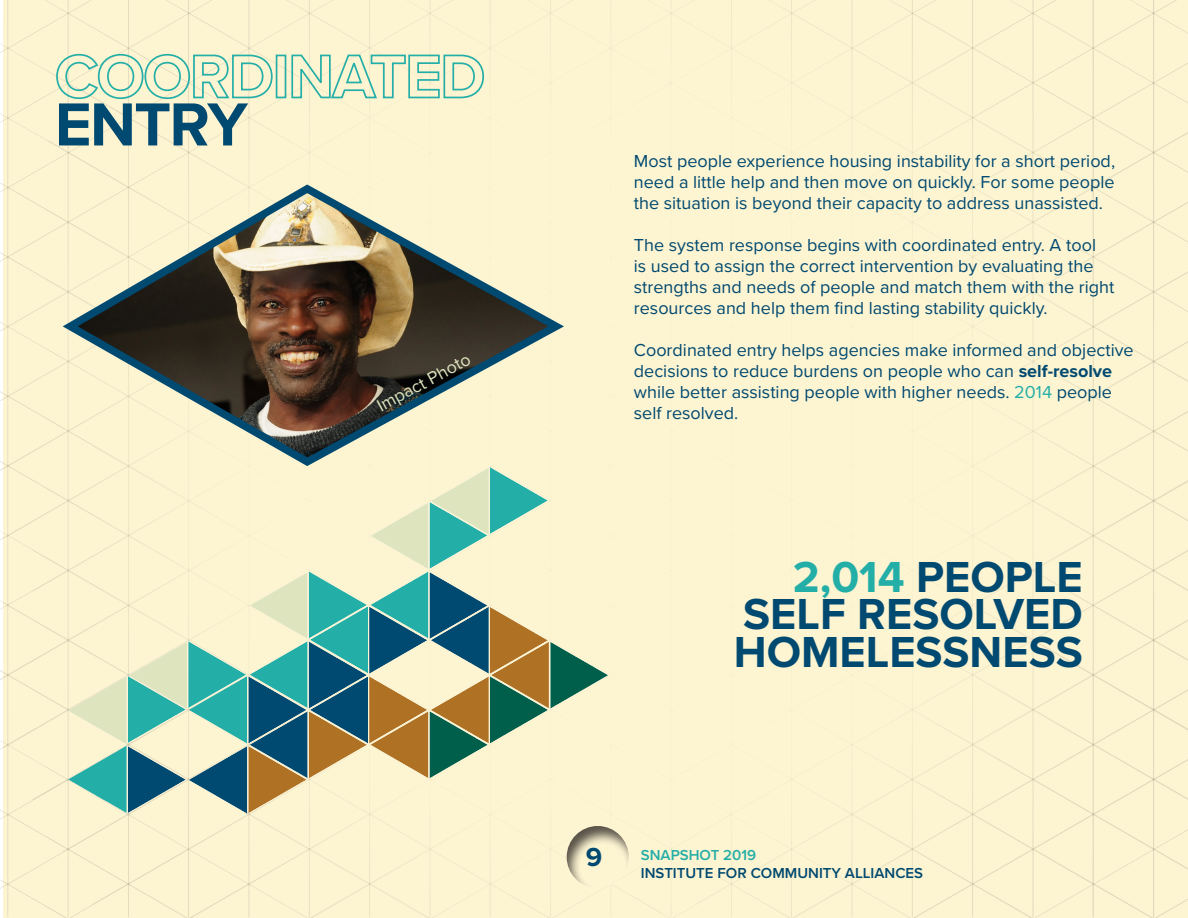
<style>
.page{position:relative;width:1188px;height:918px;background:#fdf4d2}
.page>*{position:absolute;margin:0;border:0;box-sizing:border-box;transform-origin:0 0}
.t1{font:700 63px "Proxima Nova";letter-spacing:-.025em;color:#004970}
.t2{font:700 45px "Proxima Nova";color:#004970}
.t3{font:700 27px "Proxima Nova";color:#004970}
.t4{font:18px/21px "Proxima Nova";color:#004970}
.t5{font:18px "Proxima Nova";color:#dde4be}
.t6{font:600 15px "Proxima Nova";color:#004970}
.t7{font:600 15px "Proxima Nova";color:#23aea7}
.s1{font-weight:700}
.s2{color:#23aea7}
</style>
<div class="page">
<div style="left:556px;top:823px;width:76px;height:66px;background:#231f20;opacity:.75"></div>
<img style="left:58px;top:392px;width:566px;height:491px">
<svg style="left:55px;top:53px;width:218px;height:47px;background:#d4e6c9"></svg>
<div style="left:276px;top:55px;width:10px;height:43px;border:2px solid #23aea7"></div>
<svg style="left:291px;top:54px;width:194px;height:46px;background:#d0e5c8"></svg>
<svg style="left:55px;top:179px;width:517px;height:291px;background:#aaa38c"></svg>
<p class="t1" style="left:55px;top:77px;width:195px">ENTRY</p>
<p class="t5" style="left:372px;top:395px;width:105px;rotate:-28deg">Impact Photo</p>
<p class="t4" style="left:634px;top:150px;width:483px;text-align:justify">Most people experience housing instability for a short period, need a little help and then move on quickly. For some people the situation is beyond their capacity to address unassisted.</p>
<p class="t4" style="left:634px;top:234px;width:482px">The system response begins with coordinated entry. A tool<br>is used to assign the correct intervention by evaluating the strengths and needs of people and match them with the right resources and help them find lasting stability quickly.</p>
<p class="t4" style="left:634px;top:339px;width:501px">Coordinated entry helps agencies make informed and objective decisions to reduce burdens on people who can <span class="s1">self-resolve </span>while better assisting people with higher needs. <span class="s2">2014</span> people self resolved.</p>
<p class="t2" style="left:793px;top:543px;width:291px"><span class="s2">2,014</span> PEOPLE</p>
<p class="t2" style="left:743px;top:581px;width:341px">SELF RESOLVED</p>
<p class="t2" style="left:734px;top:618px;width:350px">HOMELESSNESS</p>
<p class="t3" style="left:586px;top:837px;width:18px">9</p>
<p class="t7" style="left:641px;top:843px;width:117px">SNAPSHOT 2019</p>
<p class="t6" style="left:641px;top:861px;width:284px">INSTITUTE FOR COMMUNITY ALLIANCES</p>
</div>
